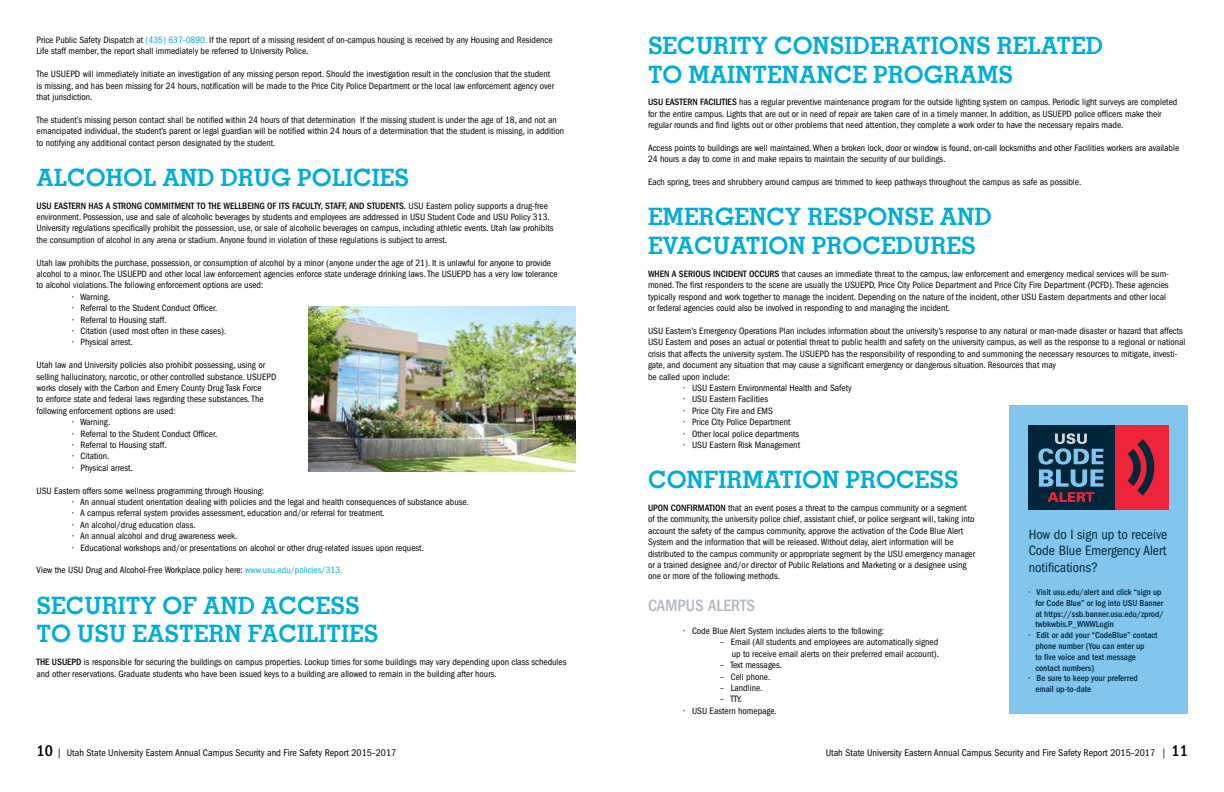
<style>
.page{position:relative;width:1224px;height:792px;background:#fff}
.page>*{position:absolute;margin:0;border:0;box-sizing:border-box;transform-origin:0 0}
.t1{font:700 24px/28.8px "Memphis";color:#00add8}
.t2{font:500 condensed 17px "ITC Franklin Gothic Std";color:#b1b9c1}
.t3{font:condensed 14px/16.8px "ITC Franklin Gothic Std";color:#002638;text-align:justify}
.t4{font:condensed 10px "ITC Franklin Gothic Std";color:#000}
.t5{font:condensed 9.5px/11.4px "ITC Franklin Gothic Std";color:#000}
.t6{font:500 condensed 9px/10.8px "ITC Franklin Gothic Std";color:#012639}
.s1{color:#00add8}
.s2{font-weight:500}
.s3{font-weight:500;font-size:16px}
</style>
<div class="page">
<img style="left:308px;top:307px;width:268px;height:164px">
<div style="left:1010px;top:405px;width:178px;height:308px;background:#83c6ed"></div>
<div style="left:1028px;top:425px;width:87px;height:84px;background:#012539"></div>
<svg style="left:1038px;top:433px;width:66px;height:69px"></svg>
<div style="left:1115px;top:425px;width:54px;height:84px;background:#ee243b"></div>
<svg style="left:1128px;top:439px;width:27px;height:57px"></svg>
<p class="t5" style="left:36px;top:34px;width:518px">Price Public Safety Dispatch at <span class="s1">(435) 637-0890.</span> If the report of a missing resident of on-campus housing is received by any Housing and Residence<br>Life staff member, the report shall immediately be referred to University Police.</p>
<p class="t5" style="left:36px;top:68px;width:519px">The USUEPD will immediately initiate an investigation of any missing person report. Should the investigation result in the conclusion that the student is missing, and has been missing for 24 hours, notification will be made to the Price City Police Department or the local law enforcement agency over that jurisdiction.</p>
<p class="t5" style="left:36px;top:114px;width:529px">The student’s missing person contact shall be notified within 24 hours of that determination If the missing student is under the age of 18, and not an emancipated individual, the student’s parent or legal guardian will be notified within 24 hours of a determination that the student is missing, in addition to notifying any additional contact person designated by the student.</p>
<h1 class="t1" style="left:36px;top:163px;width:374px">ALCOHOL AND DRUG POLICIES</h1>
<p class="t5" style="left:36px;top:200px;width:519px"><span class="s2">USU EASTERN HAS A STRONG COMMITMENT TO THE WELLBEING OF ITS FACULTY, STAFF, AND STUDENTS.</span> USU Eastern policy supports a drug-free environment. Possession, use and sale of alcoholic beverages by students and employees are addressed in USU Student Code and USU Policy 313.<br>University regulations specifically prohibit the possession, use, or sale of alcoholic beverages on campus, including athletic events. Utah law prohibits the consumption of alcohol in any arena or stadium. Anyone found in violation of these regulations is subject to arrest.</p>
<p class="t5" style="left:36px;top:257px;width:523px">Utah law prohibits the purchase, possession, or consumption of alcohol by a minor (anyone under the age of 21). It is unlawful for anyone to provide alcohol to a minor. The USUEPD and other local law enforcement agencies enforce state underage drinking laws. The USUEPD has a very low tolerance to alcohol violations. The following enforcement options are used:</p>
<p class="t5" style="left:72px;top:291px;width:39px">• Warning.</p>
<p class="t5" style="left:72px;top:302px;width:146px">• Referral to the Student Conduct Officer.</p>
<p class="t5" style="left:72px;top:314px;width:96px">• Referral to Housing staff.</p>
<p class="t5" style="left:72px;top:325px;width:155px">• Citation (used most often in these cases).</p>
<p class="t5" style="left:72px;top:337px;width:62px">• Physical arrest.</p>
<p class="t5" style="left:36px;top:359px;width:241px">Utah law and University policies also prohibit possessing, using or selling hallucinatory, narcotic, or other controlled substance. USUEPD works closely with the Carbon and Emery County Drug Task Force<br>to enforce state and federal laws regarding these substances. The following enforcement options are used:</p>
<p class="t5" style="left:72px;top:416px;width:39px">• Warning.</p>
<p class="t5" style="left:72px;top:428px;width:146px">• Referral to the Student Conduct Officer.</p>
<p class="t5" style="left:72px;top:439px;width:96px">• Referral to Housing staff.</p>
<p class="t5" style="left:72px;top:451px;width:39px">• Citation.</p>
<p class="t5" style="left:72px;top:462px;width:62px">• Physical arrest.</p>
<p class="t5" style="left:36px;top:485px;width:229px">USU Eastern offers some wellness programming through Housing:</p>
<p class="t5" style="left:72px;top:496px;width:398px">• An annual student orientation dealing with policies and the legal and health consequences of substance abuse.</p>
<p class="t5" style="left:72px;top:508px;width:314px">• A campus referral system provides assessment, education and/or referral for treatment.</p>
<p class="t5" style="left:72px;top:519px;width:125px">• An alcohol/drug education class.</p>
<p class="t5" style="left:72px;top:530px;width:166px">• An annual alcohol and drug awareness week.</p>
<p class="t5" style="left:72px;top:542px;width:353px">• Educational workshops and/or presentations on alcohol or other drug-related issues upon request.</p>
<p class="t5" style="left:36px;top:565px;width:308px">View the USU Drug and Alcohol-Free Workplace policy here: <span class="s1">www.usu.edu/policies/313.</span></p>
<h1 class="t1" style="left:36px;top:590px;width:343px">SECURITY OF AND ACCESS<br>TO USU EASTERN FACILITIES</h1>
<p class="t5" style="left:36px;top:656px;width:531px"><span class="s2">THE USUEPD</span> is responsible for securing the buildings on campus properties. Lockup times for some buildings may vary depending upon class schedules and other reservations. Graduate students who have been issued keys to a building are allowed to remain in the building after hours.</p>
<h1 class="t1" style="left:648px;top:31px;width:457px">SECURITY CONSIDERATIONS RELATED<br>TO MAINTENANCE PROGRAMS</h1>
<p class="t5" style="left:648px;top:97px;width:531px"><span class="s2">USU EASTERN FACILITIES</span> has a regular preventive maintenance program for the outside lighting system on campus. Periodic light surveys are completed for the entire campus. Lights that are out or in need of repair are taken care of in a timely manner. In addition, as USUEPD police officers make their regular rounds and find lights out or other problems that need attention, they complete a work order to have the necessary repairs made.</p>
<p class="t5" style="left:648px;top:142px;width:533px">Access points to buildings are well maintained. When a broken lock, door or window is found, on-call locksmiths and other Facilities workers are available<br>24 hours a day to come in and make repairs to maintain the security of our buildings.</p>
<p class="t5" style="left:648px;top:176px;width:435px">Each spring, trees and shrubbery around campus are trimmed to keep pathways throughout the campus as safe as possible.</p>
<h1 class="t1" style="left:648px;top:202px;width:345px">EMERGENCY RESPONSE AND<br>EVACUATION PROCEDURES</h1>
<p class="t5" style="left:648px;top:268px;width:523px"><span class="s2">WHEN A SERIOUS INCIDENT OCCURS</span> that causes an immediate threat to the campus, law enforcement and emergency medical services will be sum&shy;moned. The first responders to the scene are usually the USUEPD, Price City Police Department and Price City Fire Department (PCFD). These agencies typically respond and work together to manage the incident. Depending on the nature of the incident, other USU Eastern departments and other local or federal agencies could also be involved in responding to and managing the incident.</p>
<p class="t5" style="left:648px;top:325px;width:539px">USU Eastern’s Emergency Operations Plan includes information about the university’s response to any natural or man-made disaster or hazard that affects USU Eastern and poses an actual or potential threat to public health and safety on the university campus, as well as the response to a regional or national crisis that affects the university system. The USUEPD has the responsibility of responding to and summoning the necessary resources to mitigate, investi&shy;gate, and document any situation that may cause a significant emergency or dangerous situation. Resources that may<br>be called upon include:</p>
<p class="t5" style="left:684px;top:382px;width:169px">• USU Eastern Environmental Health and Safety</p>
<p class="t5" style="left:684px;top:394px;width:86px">• USU Eastern Facilities</p>
<p class="t5" style="left:684px;top:405px;width:90px">• Price City Fire and EMS</p>
<p class="t5" style="left:684px;top:416px;width:108px">• Price City Police Department</p>
<p class="t5" style="left:684px;top:428px;width:117px">• Other local police departments</p>
<p class="t5" style="left:684px;top:439px;width:118px">• USU Eastern Risk Management</p>
<h1 class="t1" style="left:648px;top:465px;width:312px">CONFIRMATION PROCESS</h1>
<p class="t5" style="left:648px;top:502px;width:329px"><span class="s2">UPON CONFIRMATION</span> that an event poses a threat to the campus community or a segment of the community, the university police chief, assistant chief, or police sergeant will, taking into account the safety of the campus community, approve the activation of the Code Blue Alert System and the information that will be released. Without delay, alert information will be distributed to the campus community or appropriate segment by the USU emergency manager or a trained designee and/or director of Public Relations and Marketing or a designee using one or more of the following methods.</p>
<h2 class="t2" style="left:648px;top:596px;width:109px">CAMPUS ALERTS</h2>
<p class="t5" style="left:684px;top:625px;width:202px">• Code Blue Alert System includes alerts to the following:</p>
<p class="t5" style="left:720px;top:637px;width:221px;text-align:right">– Email (All students and employees are automatically signed up to receive email alerts on their preferred email account).</p>
<p class="t5" style="left:720px;top:659px;width:64px">– Text messages.</p>
<p class="t5" style="left:720px;top:671px;width:52px">– Cell phone.</p>
<p class="t5" style="left:720px;top:682px;width:44px">– Landline.</p>
<p class="t5" style="left:720px;top:694px;width:24px">– TTY.</p>
<p class="t5" style="left:684px;top:705px;width:94px">• USU Eastern homepage.</p>
<h3 class="t3" style="left:1029px;top:526px;width:140px">How do I sign up to receive Code Blue Emergency Alert notifications?</h3>
<p class="t6" style="left:1035px;top:587px;width:130px;text-indent:-7px">• Visit usu.edu/alert and click “sign up for Code Blue” or log into USU Banner at https://ssb.banner.usu.edu/zprod/ twbkwbis.P_WWWLogin</p>
<p class="t6" style="left:1035px;top:630px;width:124px;text-indent:-7px">• Edit or add your “CodeBlue” contact phone number (You can enter up<br>to five voice and text message contact numbers)</p>
<p class="t6" style="left:1035px;top:673px;width:104px;text-indent:-7px">• Be sure to keep your preferred email up-to-date</p>
<p class="t4" style="left:36px;top:747px;width:361px"><span class="s3">10</span> | Utah State University Eastern Annual Campus Security and Fire Safety Report 2015–2017</p>
<p class="t4" style="left:826px;top:747px;width:364px">Utah State University Eastern Annual Campus Security and Fire Safety Report 2015–2017 | <span class="s3">11</span></p>
</div>
